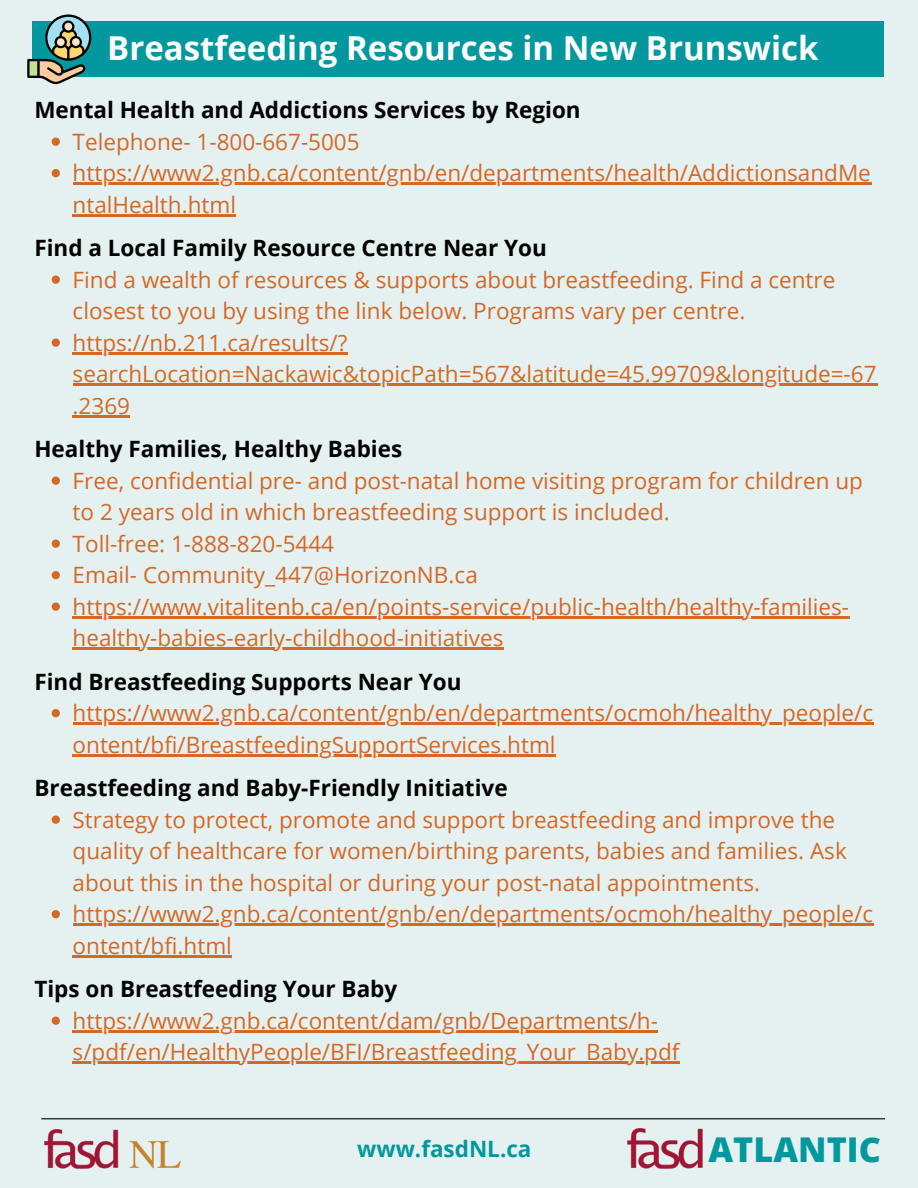
<style>
.page{position:relative;width:918px;height:1188px;background:#e5f1f1}
.page>*{position:absolute;margin:0;border:0;box-sizing:border-box;transform-origin:0 0}
.t1{font:800 34.2px "Open Sans";color:#03989e}
.t2{font:700 33px "Open Sans";color:#fff}
.t3{font:22.5px/31.5px "Open Sans";color:#d46825}
.t4{font:700 22.5px "Open Sans";color:#000}
.t5{font:700 22.5px "Open Sans";color:#03989e}
</style>
<div class="page">
<hr style="left:41px;top:1118px;width:844px;height:1px;background:#000">
<div style="left:32px;top:22px;width:852px;height:55px;background:#03989e"></div>
<svg style="left:27px;top:15px;width:64px;height:69px"></svg>
<img style="left:45px;top:1129px;width:136px;height:40px">
<img style="left:627px;top:1128px;width:76px;height:41px">
<svg style="left:52px;top:138px;width:8px;height:8px"></svg>
<svg style="left:52px;top:169px;width:8px;height:8px"></svg>
<hr style="left:73px;top:183px;width:798px;height:2px;background:#d46825">
<hr style="left:73px;top:214px;width:163px;height:2px;background:#d46825">
<svg style="left:52px;top:276px;width:8px;height:8px"></svg>
<svg style="left:52px;top:339px;width:8px;height:8px"></svg>
<hr style="left:73px;top:352px;width:275px;height:2px;background:#d46825">
<hr style="left:73px;top:384px;width:804px;height:2px;background:#d46825">
<hr style="left:73px;top:415px;width:57px;height:2px;background:#d46825">
<svg style="left:52px;top:477px;width:8px;height:8px"></svg>
<svg style="left:52px;top:540px;width:8px;height:8px"></svg>
<svg style="left:52px;top:571px;width:8px;height:8px"></svg>
<svg style="left:52px;top:603px;width:8px;height:8px"></svg>
<hr style="left:73px;top:616px;width:777px;height:2px;background:#d46825">
<hr style="left:73px;top:648px;width:431px;height:2px;background:#d46825">
<svg style="left:52px;top:709px;width:8px;height:8px"></svg>
<hr style="left:73px;top:723px;width:801px;height:2px;background:#d46825">
<hr style="left:73px;top:754px;width:483px;height:2px;background:#d46825">
<svg style="left:52px;top:816px;width:8px;height:8px"></svg>
<svg style="left:52px;top:910px;width:8px;height:8px"></svg>
<hr style="left:73px;top:924px;width:801px;height:2px;background:#d46825">
<hr style="left:73px;top:955px;width:159px;height:2px;background:#d46825">
<svg style="left:52px;top:1017px;width:8px;height:8px"></svg>
<hr style="left:73px;top:1030px;width:585px;height:2px;background:#d46825">
<hr style="left:73px;top:1062px;width:607px;height:2px;background:#d46825">
<h2 class="t2" style="left:107px;top:24px;width:713px">Breastfeeding Resources in New Brunswick</h2>
<p class="t4" style="left:34px;top:94px;width:548px">Mental Health and Addictions Services by Region</p>
<p class="t3" style="left:73px;top:125px;width:800px">Telephone- 1-800-667-5005 https://www2.gnb.ca/content/gnb/en/departments/health/AddictionsandMe ntalHealth.html</p>
<p class="t4" style="left:34px;top:232px;width:514px">Find a Local Family Resource Centre Near You</p>
<p class="t3" style="left:73px;top:263px;width:805px">Find a wealth of resources &amp; supports about breastfeeding. Find a centre closest to you by using the link below. Programs vary per centre. https://nb.211.ca/results/? searchLocation=Nackawic&amp;topicPath=567&amp;latitude=45.99709&amp;longitude=-67 .2369</p>
<p class="t4" style="left:34px;top:433px;width:369px">Healthy Families, Healthy Babies</p>
<p class="t3" style="left:73px;top:464px;width:792px">Free, confidential pre- and post-natal home visiting program for children up to 2 years old in which breastfeeding support is included.<br>Toll-free: 1-888-820-5444<br>Email- Community_447@HorizonNB.ca https://www.vitalitenb.ca/en/points-service/public-health/healthy-families&shy;healthy-babies-early-childhood-initiatives</p>
<p class="t4" style="left:34px;top:666px;width:429px">Find Breastfeeding Supports Near You</p>
<p class="t3" style="left:73px;top:697px;width:802px">https://www2.gnb.ca/content/gnb/en/departments/ocmoh/healthy_people/c ontent/bfi/BreastfeedingSupportServices.html</p>
<p class="t4" style="left:34px;top:772px;width:475px">Breastfeeding and Baby-Friendly Initiative</p>
<p class="t3" style="left:73px;top:803px;width:802px">Strategy to protect, promote and support breastfeeding and improve the quality of healthcare for women/birthing parents, babies and families. Ask about this in the hospital or during your post-natal appointments. https://www2.gnb.ca/content/gnb/en/departments/ocmoh/healthy_people/c ontent/bfi.html</p>
<p class="t4" style="left:34px;top:973px;width:364px">Tips on Breastfeeding Your Baby</p>
<p class="t3" style="left:73px;top:1004px;width:608px">https://www2.gnb.ca/content/dam/gnb/Departments/h&shy;s/pdf/en/HealthyPeople/BFI/Breastfeeding_Your_Baby.pdf</p>
<p class="t5" style="left:357px;top:1133px;width:176px">www.fasdNL.ca</p>
<h1 class="t1" style="left:709px;top:1126px;width:174px">ATLANTIC</h1>
</div>
